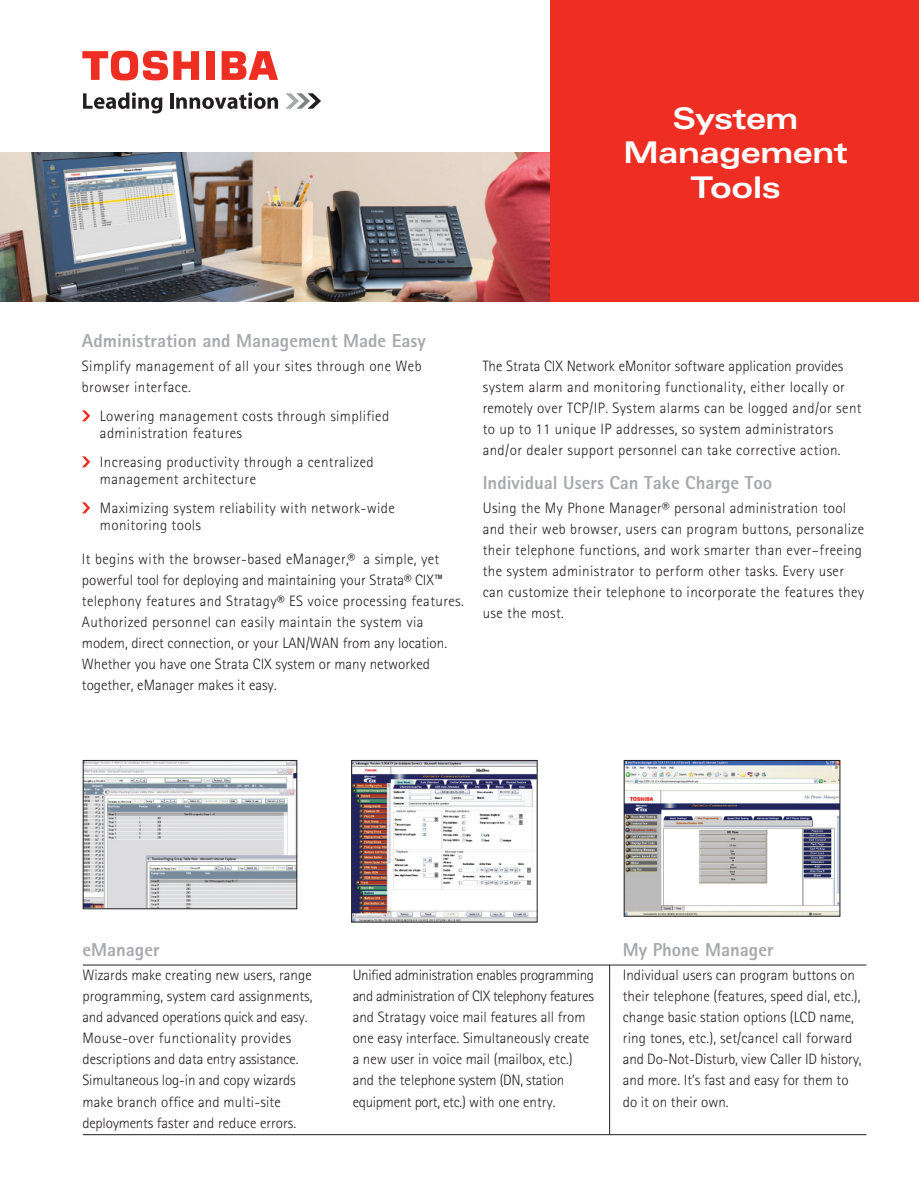
<style>
.page{position:relative;width:919px;height:1188px;background:#fff}
.page>*{position:absolute;margin:0;border:0;box-sizing:border-box;transform-origin:0 0}
.t1{font:700 expanded 30px/34.5px "Zurich BT";letter-spacing:-.02em;color:#fff;text-align:center}
.t2{font:800 18.75px "Rotis Sans Serif";color:#a8a9ad}
.t3{font:300 15px/21px "Rotis Sans Serif";letter-spacing:.01em;color:#231f20}
</style>
<div class="page">
<img style="left:0;top:152px;width:550px;height:150px">
<svg style="left:285px;top:93px;width:36px;height:16px"></svg>
<svg style="left:83px;top:92px;width:79px;height:21px"></svg>
<hr style="left:170px;top:93px;width:3px;height:16px;background:#231f20">
<svg style="left:176px;top:92px;width:102px;height:17px"></svg>
<div style="left:206px;top:51px;width:8px;height:29px;background:#ee2e22"></div>
<svg style="left:222px;top:51px;width:56px;height:29px"></svg>
<svg style="left:82px;top:50px;width:117px;height:31px"></svg>
<div style="left:550px;top:0;width:368px;height:302px;background:#ee2e22"></div>
<svg style="left:82px;top:410px;width:8px;height:11px"></svg>
<svg style="left:82px;top:456px;width:8px;height:11px"></svg>
<svg style="left:82px;top:502px;width:8px;height:11px"></svg>
<hr style="left:609px;top:964px;width:1px;height:170px;background:#231f20">
<hr style="left:83px;top:964px;width:783px;height:1px;background:#231f20">
<hr style="left:83px;top:1134px;width:783px;height:1px;background:#231f20">
<img style="left:625px;top:762px;width:213px;height:152px">
<div style="left:623px;top:760px;width:217px;height:156px;border:1px solid #231f20"></div>
<img style="left:353px;top:762px;width:182px;height:158px">
<div style="left:351px;top:760px;width:186px;height:162px;border:1px solid #231f20"></div>
<img style="left:85px;top:762px;width:210px;height:145px">
<div style="left:83px;top:760px;width:214px;height:149px;border:1px solid #231f20"></div>
<h1 class="t1" style="left:623px;top:103px;width:226px">System<br>Management<br>Tools</h1>
<p class="t2" style="left:82px;top:333px;width:345px">Administration and Management Made Easy</p>
<p class="t3" style="left:82px;top:357px;width:341px">Simplify management of all your sites through one Web browser interface.</p>
<p class="t3" style="left:100px;top:409px;width:291px;line-height:16.5px">Lowering management costs through simplified administration features</p>
<p class="t3" style="left:100px;top:455px;width:275px;line-height:16.5px">Increasing productivity through a centralized management architecture</p>
<p class="t3" style="left:100px;top:501px;width:296px;line-height:16.5px">Maximizing system reliability with network-wide monitoring tools</p>
<p class="t3" style="left:82px;top:549px;width:383px">It begins with the browser-based eManager,® a simple, yet powerful tool for deploying and maintaining your Strata® CIX™ telephony features and Stratagy® ES voice processing features.<br>Authorized personnel can easily maintain the system via modem, direct connection, or your LAN/WAN from any location.<br>Whether you have one Strata CIX system or many networked together, eManager makes it easy.</p>
<p class="t3" style="left:482px;top:357px;width:380px">The Strata CIX Network eMonitor software application provides system alarm and monitoring functionality, either locally or remotely over TCP/IP. System alarms can be logged and/or sent to up to 11 unique IP addresses, so system administrators and/or dealer support personnel can take corrective action.</p>
<p class="t2" style="left:482px;top:476px;width:291px">Individual Users Can Take Charge Too</p>
<p class="t3" style="left:482px;top:499px;width:383px">Using the My Phone Manager® personal administration tool and their web browser, users can program buttons, personalize their telephone functions, and work smarter than ever–freeing the system administrator to perform other tasks. Every user can customize their telephone to incorporate the features they use the most.</p>
<p class="t2" style="left:82px;top:943px;width:79px">eManager</p>
<p class="t3" style="left:82px;top:966px;width:231px">Wizards make creating new users, range programming, system card assignments, and advanced operations quick and easy.<br>Mouse-over functionality provides descriptions and data entry assistance.<br>Simultaneous log-in and copy wizards make branch office and multi-site deployments faster and reduce errors.</p>
<p class="t3" style="left:352px;top:966px;width:243px">Unified administration enables programming and administration of CIX telephony features and Stratagy voice mail features all from one easy interface. Simultaneously create a new user in voice mail (mailbox, etc.) and the telephone system (DN, station equipment port, etc.) with one entry.</p>
<p class="t2" style="left:622px;top:943px;width:152px">My Phone Manager</p>
<p class="t3" style="left:622px;top:966px;width:240px">Individual users can program buttons on their telephone (features, speed dial, etc.), change basic station options (LCD name, ring tones, etc.), set/cancel call forward and Do-Not-Disturb, view Caller ID history, and more. It’s fast and easy for them to do it on their own.</p>
</div>
